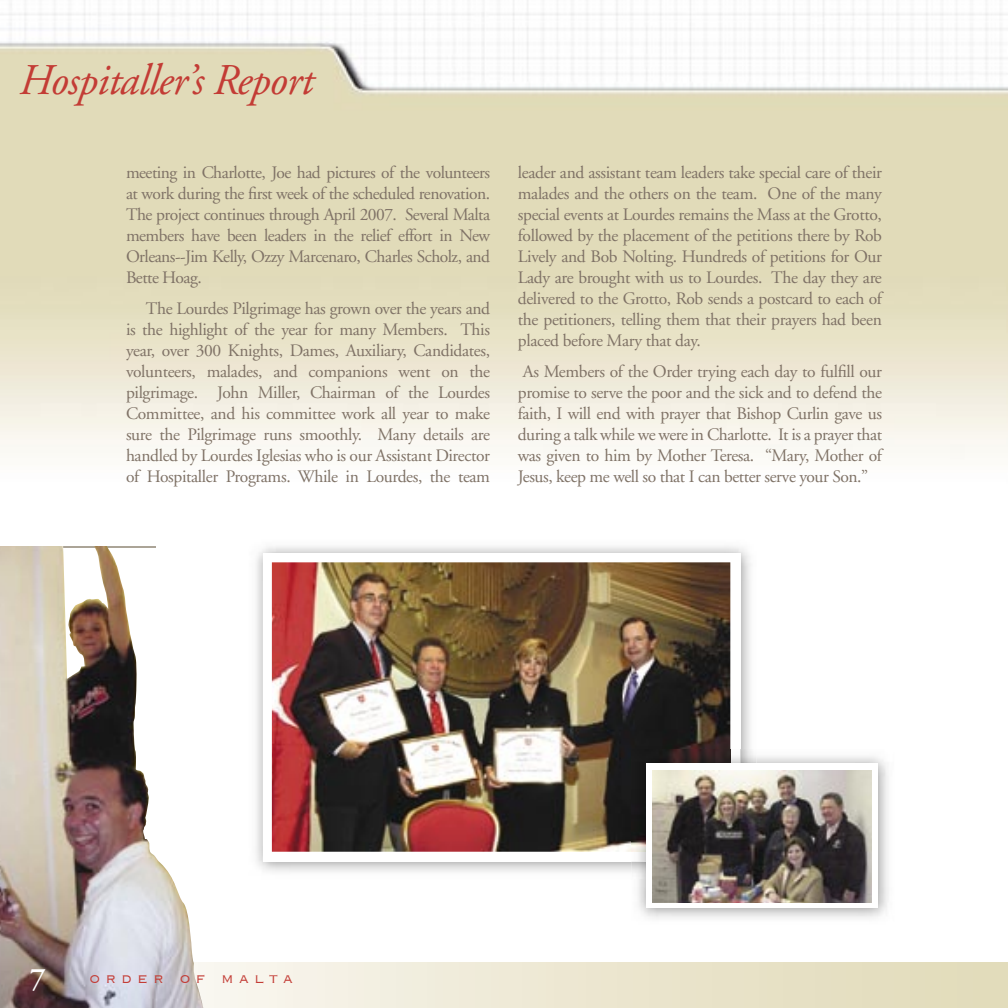
<style>
.page{position:relative;width:1008px;height:1008px;background:#fff}
.page>*{position:absolute;margin:0;border:0;box-sizing:border-box;transform-origin:0 0}
.t1{font:italic 43.75px "Adobe Garamond";letter-spacing:-.02em;color:#c33c35}
.t2{font:600 31.5px "Adobe Garamond";color:#fff}
.t3{font:17.5px/21px "Adobe Garamond";letter-spacing:-.025em;color:#7f7266;text-align:justify}
.t4{font:300 17.5px "Copperplate";letter-spacing:.3em;color:#c33c35}
</style>
<div class="page">
<img style="left:0;top:0;width:1008px;height:456px">
<hr style="left:0;top:546px;width:156px;height:2px;background:#aba497">
<svg style="left:207px;top:962px;width:801px;height:46px;background:#ece7d1"></svg>
<img style="left:0;top:547px;width:207px;height:461px">
<img style="left:272px;top:562px;width:458px;height:290px">
<img style="left:632px;top:749px;width:124px;height:130px">
<img style="left:632px;top:749px;width:108px;height:113px">
<img style="left:632px;top:749px;width:98px;height:103px">
<div style="left:646px;top:763px;width:232px;height:145px;background:#fff"></div>
<img style="left:652px;top:770px;width:219px;height:132px">
<h1 class="t1" style="left:19px;top:57px;width:296px">Hospitaller’s Report</h1>
<p class="t3" style="left:126px;top:162px;width:366px">meeting in Charlotte, Joe had pictures of the volunteers at work during the first week of the scheduled renovation.<br>The project continues through April 2007. Several Malta members have been leaders in the relief effort in New Orleans--Jim Kelly, Ozzy Marcenaro, Charles Scholz, and Bette Hoag.</p>
<p class="t3" style="left:126px;top:298px;width:366px;text-indent:20px">The Lourdes Pilgrimage has grown over the years and is the highlight of the year for many Members. This year, over 300 Knights, Dames, Auxiliary, Candidates, volunteers, malades, and companions went on the pilgrimage. John Miller, Chairman of the Lourdes Committee, and his committee work all year to make sure the Pilgrimage runs smoothly. Many details are handled by Lourdes Iglesias who is our Assistant Director of Hospitaller Programs. While in Lourdes, the team</p>
<p class="t3" style="left:518px;top:162px;width:366px">leader and assistant team leaders take special care of their malades and the others on the team. One of the many special events at Lourdes remains the Mass at the Grotto, followed by the placement of the petitions there by Rob Lively and Bob Nolting. Hundreds of petitions for Our Lady are brought with us to Lourdes. The day they are delivered to the Grotto, Rob sends a postcard to each of the petitioners, telling them that their prayers had been placed before Mary that day.</p>
<p class="t3" style="left:518px;top:361px;width:366px">As Members of the Order trying each day to fulfill our promise to serve the poor and the sick and to defend the faith, I will end with prayer that Bishop Curlin gave us during a talk while we were in Charlotte. It is a prayer that was given to him by Mother Teresa. “Mary, Mother of Jesus, keep me well so that I can better serve your Son.”</p>
<h2 class="t2" style="left:30px;top:962px;width:18px">7</h2>
<p class="t4" style="left:89px;top:967px;width:205px">order of malta</p>
</div>
